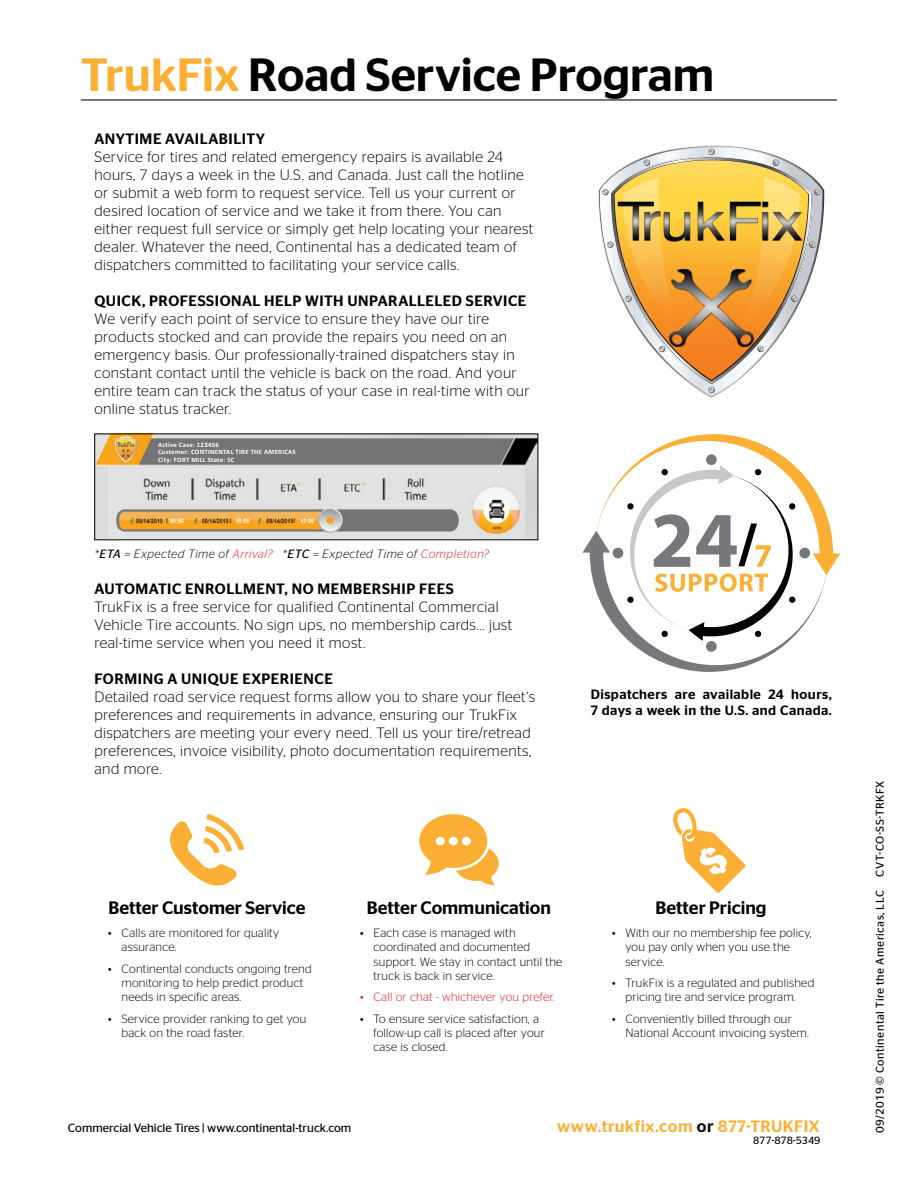
<style>
.page{position:relative;width:918px;height:1188px;background:#fff}
.page>*{position:absolute;margin:0;border:0;box-sizing:border-box;transform-origin:0 0}
.t1{font:500 46.5px "Continental Stag Sans";color:#000}
.t2{font:500 18px "Continental Stag Sans";color:#000}
.t3{font:500 16.5px "Continental Stag Sans";letter-spacing:.03em;color:#fbaf34}
.t4{font:300 15px/18px "Continental Stag Sans";letter-spacing:.025em;color:#000}
.t5{font:500 15px "Continental Stag Sans";letter-spacing:.03em;color:#000}
.t6{font:500 13.5px/16.2px "Continental Stag Sans";letter-spacing:.03em;color:#000}
.t7{font:300 12px/14.4px "Continental Stag Sans";letter-spacing:.02em;color:#000}
.t8{font:italic 300 12px "Continental Stag Sans";letter-spacing:.04em;color:#000}
.t9{font:12px "Continental Stag Sans";color:#000}
.t10{font:300 12px "Continental Stag Sans";letter-spacing:.02em;color:#ed1d24}
.t11{font:11.25px "Continental Stag Sans";letter-spacing:.04em;color:#000}
.t12{font:10.5px "Continental Stag Sans";letter-spacing:-.01em;color:#000}
.t13{font:700 6.75px/7.5px "Calibri";letter-spacing:.04em;color:#fff}
.s1{color:#fbaf34}
.s2{font-weight:400}
.s3{color:#ed1d24}
.s4{color:#000}
</style>
<div class="page">
<img style="left:96px;top:436px;width:440px;height:102px">
<div style="left:154px;top:439px;width:220px;height:25px;background:#737474"></div>
<svg style="left:297px;top:482px;width:4px;height:3px"></svg>
<svg style="left:362px;top:482px;width:4px;height:3px"></svg>
<svg style="left:419px;top:814px;width:80px;height:72px"></svg>
<svg style="left:673px;top:808px;width:73px;height:85px"></svg>
<svg style="left:170px;top:814px;width:74px;height:72px"></svg>
<svg style="left:601px;top:148px;width:220px;height:246px"></svg>
<img style="left:666px;top:268px;width:90px;height:79px">
<img style="left:607px;top:192px;width:206px;height:53px">
<svg style="left:582px;top:434px;width:258px;height:238px"></svg>
<hr style="left:81px;top:99px;width:756px;height:1px;background:#000">
<h1 class="t1" style="left:81px;top:48px;width:635px"><span class="s1">TrukFix</span> Road Service Program</h1>
<p class="t5" style="left:94px;top:130px;width:172px">ANYTIME AVAILABILITY</p>
<p class="t4" style="left:94px;top:148px;width:440px">Service for tires and related emergency repairs is available 24 hours, 7 days a week in the U.S. and Canada. Just call the hotline or submit a web form to request service. Tell us your current or desired location of service and we take it from there. You can either request full service or simply get help locating your nearest dealer. Whatever the need, Continental has a dedicated team of dispatchers committed to facilitating your service calls.</p>
<p class="t5" style="left:94px;top:292px;width:433px">QUICK, PROFESSIONAL HELP WITH UNPARALLELED SERVICE</p>
<p class="t4" style="left:94px;top:310px;width:437px">We verify each point of service to ensure they have our tire products stocked and can provide the repairs you need on an emergency basis. Our professionally-trained dispatchers stay in constant contact until the vehicle is back on the road. And your entire team can track the status of your case in real-time with our online status tracker.</p>
<p class="t13" style="left:158px;top:441px;width:139px">Active Case: 123456<br>Customer: CONTINENTAL TIRE THE AMERICAS<br>City: FORT MILL State: SC</p>
<p class="t8" style="left:94px;top:547px;width:396px">*<span class="s2">ETA</span> = Expected Time of <span class="s3">Arrival?</span> *<span class="s2">ETC</span> = Expected Time of <span class="s3">Completion?</span></p>
<p class="t5" style="left:94px;top:580px;width:361px">AUTOMATIC ENROLLMENT, NO MEMBERSHIP FEES</p>
<p class="t4" style="left:94px;top:598px;width:419px">TrukFix is a free service for qualified Continental Commercial<br>Vehicle Tire accounts. No sign ups, no membership cards... just real-time service when you need it most.</p>
<p class="t5" style="left:94px;top:670px;width:240px">FORMING A UNIQUE EXPERIENCE</p>
<p class="t4" style="left:94px;top:688px;width:442px">Detailed road service request forms allow you to share your fleet‘s preferences and requirements in advance, ensuring our TrukFix dispatchers are meeting your every need. Tell us your tire/retread preferences, invoice visibility, photo documentation requirements, and more.</p>
<p class="t6" style="left:591px;top:686px;width:242px">Dispatchers are available 24 hours,<br>7 days a week in the U.S. and Canada.</p>
<p class="t2" style="left:108px;top:898px;width:199px">Better Customer Service</p>
<p class="t7" style="left:122px;top:925px;width:159px;text-indent:-14px">• Calls are monitored for quality assurance.</p>
<p class="t7" style="left:122px;top:961px;width:192px;text-indent:-14px">• Continental conducts ongoing trend monitoring to help predict product needs in specific areas.</p>
<p class="t7" style="left:122px;top:1011px;width:186px;text-indent:-14px">• Service provider ranking to get you back on the road faster.</p>
<p class="t2" style="left:367px;top:898px;width:186px">Better Communication</p>
<p class="t7" style="left:374px;top:925px;width:190px;text-indent:-14px">• Each case is managed with coordinated and documented support. We stay in contact until the truck is back in service.</p>
<p class="t10" style="left:360px;top:991px;width:196px">• Call or chat - whichever you prefer.</p>
<p class="t7" style="left:374px;top:1011px;width:173px;text-indent:-14px">• To ensure service satisfaction, a follow-up call is placed after your case is closed.</p>
<p class="t2" style="left:656px;top:898px;width:112px">Better Pricing</p>
<p class="t7" style="left:626px;top:925px;width:188px;text-indent:-14px">• With our no membership fee policy, you pay only when you use the service.</p>
<p class="t7" style="left:612px;top:975px;width:204px;text-align:center">• TrukFix is a regulated and published pricing tire and service program.</p>
<p class="t7" style="left:626px;top:1011px;width:185px;text-indent:-14px">• Conveniently billed through our<br>National Account invoicing system.</p>
<p class="t9" style="left:68px;top:1121px;width:285px">Commercial Vehicle Tires | www.continental-truck.com</p>
<p class="t3" style="left:557px;top:1117px;width:264px">www.trukfix.com <span class="s4">or</span> 877-TRUKFIX</p>
<p class="t12" style="left:753px;top:1135px;width:69px">877-878-5349</p>
<p class="t11" style="left:874px;top:1133px;width:354px;rotate:-90deg">09/2019 © Continental Tire the Americas, LLC CVT-CO-SS-TRKFX</p>
</div>
